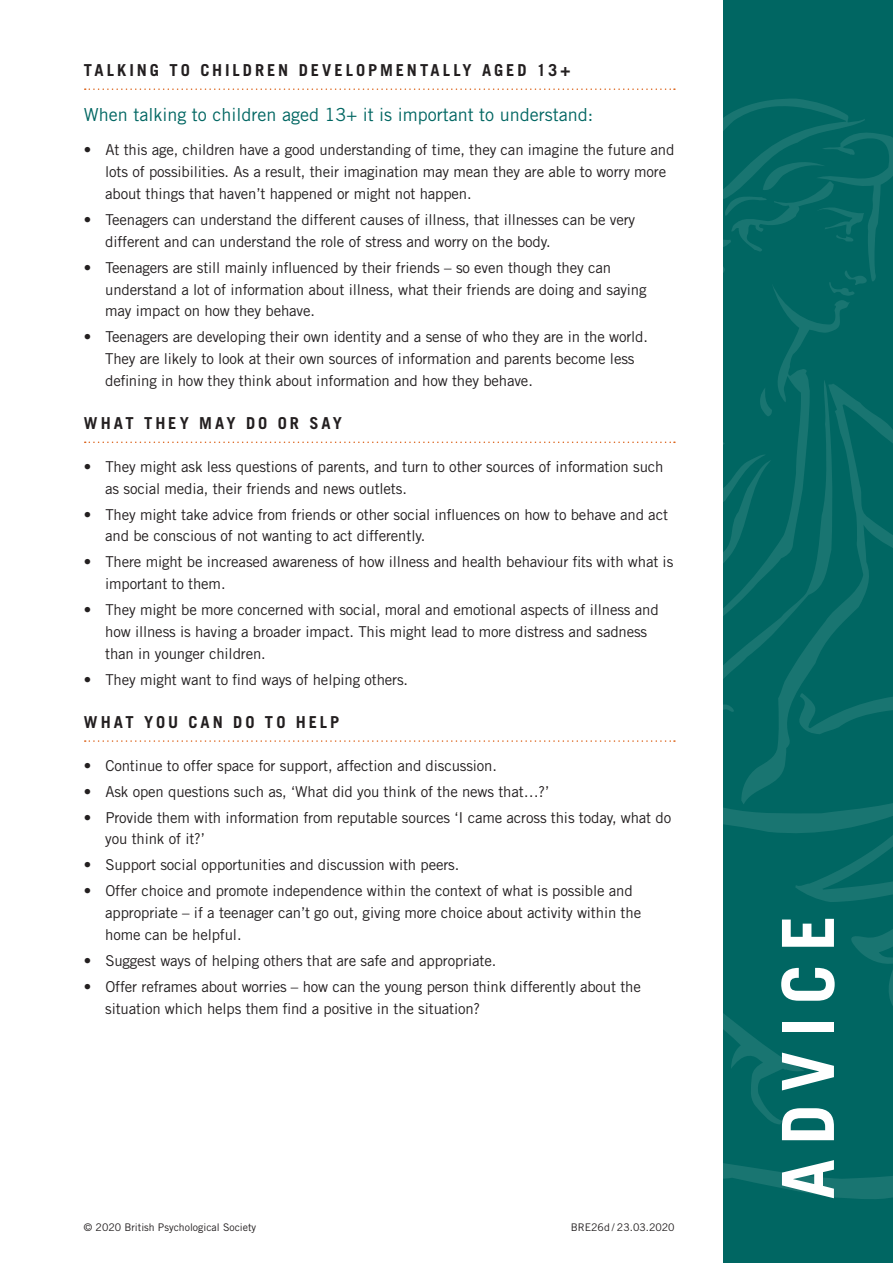
<style>
.page{position:relative;width:893px;height:1263px;background:#006662}
.page>*{position:absolute;margin:0;border:0;box-sizing:border-box;transform-origin:0 0}
.t1{font:700 72px "Trade Gothic LT Std";letter-spacing:.18em;color:#fff}
.Introductory_Paragra{font:18px "Trade Gothic LT Std";color:#006662}
.Sub_Heading{font:700 16.5px "Trade Gothic LT Std";letter-spacing:.175em;color:#231f20}
.t2{font:15px/21.8px "Trade Gothic LT Std";letter-spacing:-.01em;color:#231f20}
.Back_Page_-_Charity{font:10.5px "Trade Gothic LT Std";color:#231f20}
</style>
<div class="page">
<svg style="left:723px;top:1163px;width:170px;height:36px"></svg>
<svg style="left:723px;top:804px;width:170px;height:320px"></svg>
<svg style="left:741px;top:740px;width:152px;height:64px"></svg>
<svg style="left:723px;top:396px;width:170px;height:344px"></svg>
<svg style="left:723px;top:99px;width:170px;height:196px"></svg>
<svg style="left:723px;top:174px;width:127px;height:531px"></svg>
<div style="left:0;top:0;width:723px;height:1263px;background:#fff"></div>
<svg style="left:85px;top:88px;width:590px;height:2px"></svg>
<svg style="left:85px;top:441px;width:590px;height:2px"></svg>
<svg style="left:85px;top:740px;width:590px;height:2px"></svg>
<p class="Sub_Heading" style="left:84px;top:60px;width:488px">TALKING TO CHILDREN DEVELOPMENTALLY AGED 13+</p>
<p class="Introductory_Paragra" style="left:84px;top:104px;width:511px">When talking to children aged 13+ it is important to understand:</p>
<p class="t2" style="left:105px;top:139px;width:571px;text-indent:-21px">• At this age, children have a good understanding of time, they can imagine the future and lots of possibilities. As a result, their imagination may mean they are able to worry more about things that haven’t happened or might not happen.</p>
<p class="t2" style="left:105px;top:209px;width:531px;text-indent:-21px">• Teenagers can understand the different causes of illness, that illnesses can be very different and can understand the role of stress and worry on the body.</p>
<p class="t2" style="left:105px;top:256px;width:543px;text-indent:-21px">• Teenagers are still mainly influenced by their friends – so even though they can understand a lot of information about illness, what their friends are doing and saying may impact on how they behave.</p>
<p class="t2" style="left:105px;top:326px;width:544px;text-indent:-21px">• Teenagers are developing their own identity and a sense of who they are in the world.<br>They are likely to look at their own sources of information and parents become less defining in how they think about information and how they behave.</p>
<p class="Sub_Heading" style="left:84px;top:413px;width:259px">WHAT THEY MAY DO OR SAY</p>
<p class="t2" style="left:105px;top:455px;width:560px;text-indent:-21px">• They might ask less questions of parents, and turn to other sources of information such as social media, their friends and news outlets.</p>
<p class="t2" style="left:105px;top:503px;width:564px;text-indent:-21px">• They might take advice from friends or other social influences on how to behave and act and be conscious of not wanting to act differently.</p>
<p class="t2" style="left:105px;top:551px;width:570px;text-indent:-21px">• There might be increased awareness of how illness and health behaviour fits with what is important to them.</p>
<p class="t2" style="left:105px;top:599px;width:555px;text-indent:-21px">• They might be more concerned with social, moral and emotional aspects of illness and how illness is having a broader impact. This might lead to more distress and sadness than in younger children.</p>
<p class="t2" style="left:84px;top:668px;width:326px">• They might want to find ways of helping others.</p>
<p class="Sub_Heading" style="left:84px;top:711px;width:257px">WHAT YOU CAN DO TO HELP</p>
<p class="t2" style="left:84px;top:754px;width:415px">• Continue to offer space for support, affection and discussion.</p>
<p class="t2" style="left:84px;top:780px;width:467px">• Ask open questions such as, ‘What did you think of the news that…?’</p>
<p class="t2" style="left:105px;top:806px;width:567px;text-indent:-21px">• Provide them with information from reputable sources ‘I came across this today, what do you think of it?’</p>
<p class="t2" style="left:84px;top:854px;width:377px">• Support social opportunities and discussion with peers.</p>
<p class="t2" style="left:105px;top:880px;width:537px;text-indent:-21px">• Offer choice and promote independence within the context of what is possible and appropriate – if a teenager can’t go out, giving more choice about activity within the home can be helpful.</p>
<p class="t2" style="left:84px;top:949px;width:414px">• Suggest ways of helping others that are safe and appropriate.</p>
<p class="t2" style="left:105px;top:975px;width:537px;text-indent:-21px">• Offer reframes about worries – how can the young person think differently about the situation which helps them find a positive in the situation?</p>
<p class="Back_Page_-_Charity" style="left:84px;top:1221px;width:174px">© 2020 British Psychological Society</p>
<p class="Back_Page_-_Charity" style="left:571px;top:1221px;width:105px">BRE26d / 23.03.2020</p>
<p class="t1" style="left:764px;top:1199px;width:285px;rotate:-90deg">ADVICE</p>
</div>
